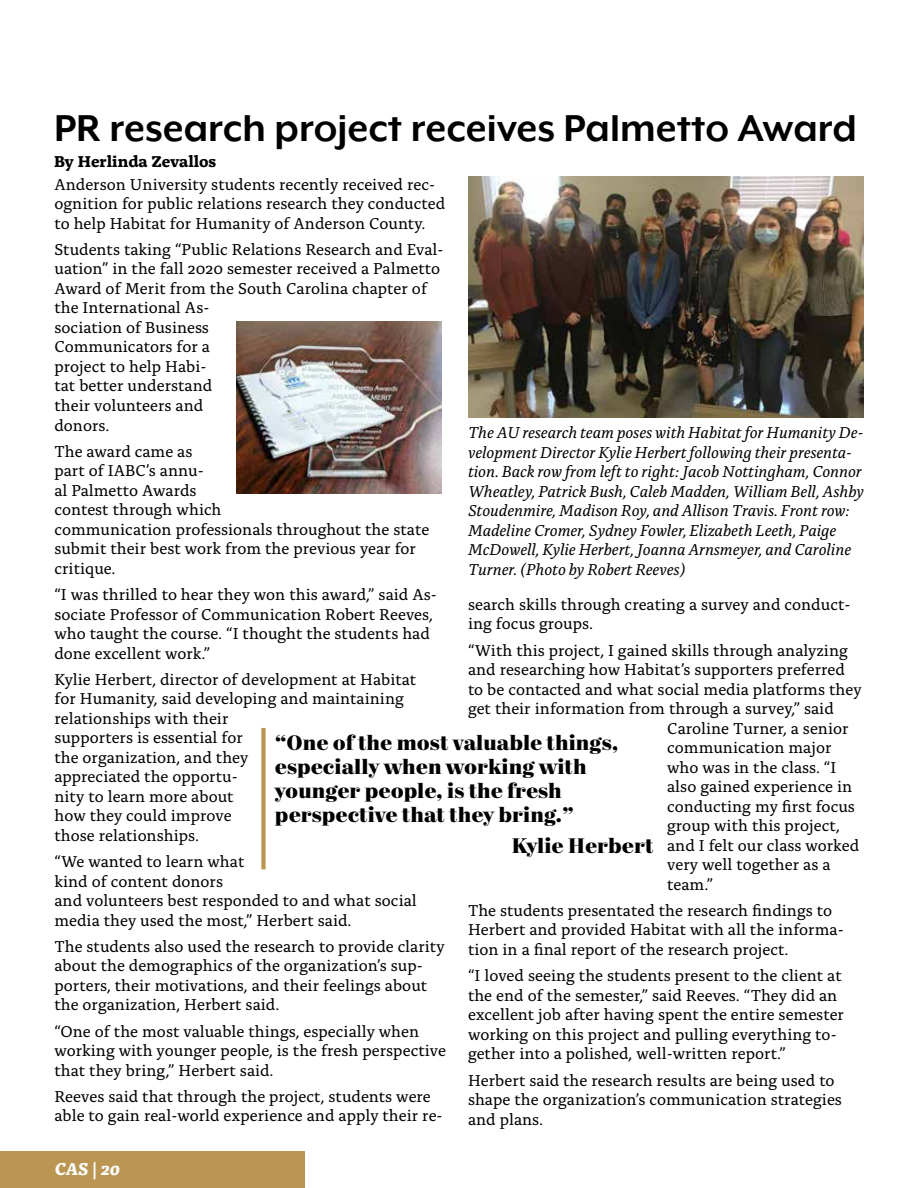
<style>
.page{position:relative;width:918px;height:1188px;background:#fff}
.page>*{position:absolute;margin:0;border:0;box-sizing:border-box;transform-origin:0 0}
.t1{font:700 43.5px "Mr Eaves XL Mod OT";color:#000}
.t2{font:700 21px/24px "Mort Modern 11";color:#000}
.t3{font:italic 700 18px "Alda OTCEV";color:#fff}
.t4{font:16.5px/19.5px "Alda OTCEV";color:#000}
.t5{font:italic 16.5px/19.5px "Alda OTCEV";color:#000}
.t6{font:700 16.5px "Alda OTCEV";color:#000}
</style>
<div class="page">
<div style="left:0;top:1151px;width:305px;height:37px;background:#ba9652"></div>
<img style="left:468px;top:176px;width:396px;height:242px">
<div style="left:261px;top:728px;width:5px;height:141px;background:#ba9652"></div>
<img style="left:237px;top:322px;width:205px;height:172px">
<h1 class="t1" style="left:54px;top:103px;width:805px">PR research project receives Palmetto Award</h1>
<p class="t6" style="left:54px;top:148px;width:164px">By Herlinda Zevallos</p>
<p class="t4" style="left:54px;top:173px;width:392px">Anderson University students recently received rec&shy;ognition for public relations research they conducted to help Habitat for Humanity of Anderson County.</p>
<p class="t4" style="left:54px;top:238px;width:390px">Students taking “Public Relations Research and Eval&shy;uation” in the fall 2020 semester received a Palmetto<br>Award of Merit from the South Carolina chapter of the International As-<br>sociation of Business<br>Communicators for a<br>project to help Habi-<br>tat better understand<br>their volunteers and<br>donors.</p>
<p class="t4" style="left:54px;top:440px;width:376px">The award came as<br>part of IABC’s annu-<br>al Palmetto Awards<br>contest through which<br>communication professionals throughout the state submit their best work from the previous year for critique.</p>
<p class="t4" style="left:54px;top:583px;width:384px">“I was thrilled to hear they won this award,” said As&shy;sociate Professor of Communication Robert Reeves, who taught the course. “I thought the students had done excellent work.”</p>
<p class="t4" style="left:54px;top:668px;width:363px">Kylie Herbert, director of development at Habitat for Humanity, said developing and maintaining relationships with their<br>supporters is essential for<br>the organization, and they<br>appreciated the opportu-<br>nity to learn more about<br>how they could improve<br>those relationships.</p>
<p class="t4" style="left:54px;top:851px;width:364px">“We wanted to learn what<br>kind of content donors<br>and volunteers best responded to and what social media they used the most,” Herbert said.</p>
<p class="t4" style="left:54px;top:935px;width:392px">The students also used the research to provide clarity about the demographics of the organization’s sup&shy;porters, their motivations, and their feelings about the organization, Herbert said.</p>
<p class="t4" style="left:54px;top:1020px;width:393px">“One of the most valuable things, especially when working with younger people, is the fresh perspective that they bring,” Herbert said.</p>
<p class="t4" style="left:54px;top:1085px;width:390px">Reeves said that through the project, students were able to gain real-world experience and apply their re-</p>
<p class="t5" style="left:468px;top:422px;width:397px">The AU research team poses with Habitat for Humanity De&shy;velopment Director Kylie Herbert following their presenta&shy;tion. Back row from left to right: Jacob Nottingham, Connor Wheatley, Patrick Bush, Caleb Madden, William Bell, Ashby Stoudenmire, Madison Roy, and Allison Travis. Front row:<br>Madeline Cromer, Sydney Fowler, Elizabeth Leeth, Paige McDowell, Kylie Herbert, Joanna Arnsmeyer, and Caroline Turner. (Photo by Robert Reeves)</p>
<p class="t4" style="left:468px;top:593px;width:384px">search skills through creating a survey and conduct&shy;ing focus groups.</p>
<p class="t4" style="left:468px;top:639px;width:381px">“With this project, I gained skills through analyzing</p>
<p class="t4" style="left:468px;top:659px;width:379px">and researching how Habitat’s supporters preferred</p>
<p class="t4" style="left:468px;top:678px;width:395px">to be contacted and what social media platforms they</p>
<p class="t4" style="left:468px;top:698px;width:367px">get their information from through a survey,” said</p>
<p class="t4" style="left:667px;top:717px;width:183px">Caroline Turner, a senior</p>
<p class="t4" style="left:667px;top:737px;width:166px">communication major</p>
<p class="t4" style="left:667px;top:756px;width:171px">who was in the class. “I</p>
<p class="t4" style="left:667px;top:776px;width:187px">also gained experience in</p>
<p class="t4" style="left:667px;top:795px;width:189px">conducting my first focus</p>
<p class="t4" style="left:667px;top:815px;width:174px">group with this project,</p>
<p class="t4" style="left:667px;top:834px;width:194px">and I felt our class worked</p>
<p class="t4" style="left:667px;top:854px;width:165px">very well together as a</p>
<p class="t4" style="left:667px;top:873px;width:47px">team.”</p>
<p class="t4" style="left:468px;top:899px;width:377px">The students presentated the research findings to<br>Herbert and provided Habitat with all the informa&shy;tion in a final report of the research project.</p>
<p class="t4" style="left:468px;top:965px;width:378px">“I loved seeing the students present to the client at the end of the semester,” said Reeves. “They did an excellent job after having spent the entire semester working on this project and pulling everything to&shy;gether into a polished, well-written report.”</p>
<p class="t4" style="left:468px;top:1069px;width:376px">Herbert said the research results are being used to shape the organization’s communication strategies and plans.</p>
<p class="t2" style="left:275px;top:732px;width:345px">“One of the most valuable things, especially when working with younger people, is the fresh perspective that they bring.”</p>
<p class="t2" style="left:511px;top:835px;width:144px">Kylie Herbert</p>
<p class="t3" style="left:55px;top:1155px;width:67px">CAS | 20</p>
</div>
